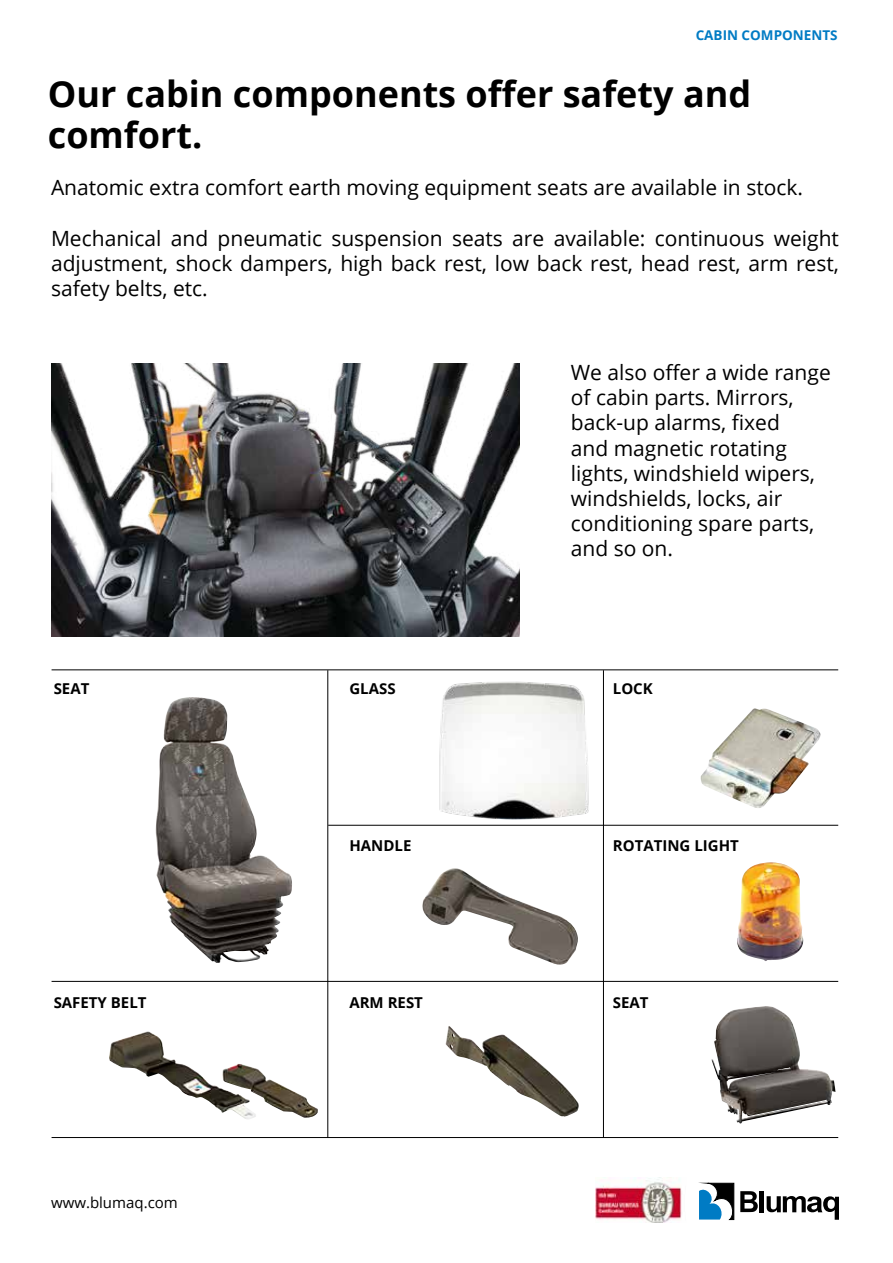
<style>
.page{position:relative;width:893px;height:1263px;background:#fff}
.page>*{position:absolute;margin:0;border:0;box-sizing:border-box;transform-origin:0 0}
.t1{font:700 36px/40.5px "Open Sans";color:#000}
.t2{font:21px/25.2px "Open Sans";color:#000;text-align:justify}
.t3{font:700 15px "Open Sans";color:#000}
.t4{font:15px "Open Sans";color:#000}
.t5{font:700 13.5px "Open Sans";color:#007bc4}
</style>
<div class="page">
<div style="left:759px;top:1191px;width:5px;height:21px;background:#000"></div>
<svg style="left:699px;top:1183px;width:59px;height:36px"></svg>
<svg style="left:767px;top:1196px;width:72px;height:24px"></svg>
<img style="left:596px;top:1177px;width:86px;height:45px">
<hr style="left:328px;top:825px;width:510px;height:1px;background:#000">
<hr style="left:52px;top:981px;width:786px;height:1px;background:#000">
<hr style="left:52px;top:1137px;width:786px;height:1px;background:#000">
<hr style="left:52px;top:669px;width:786px;height:1px;background:#000">
<hr style="left:327px;top:670px;width:1px;height:468px;background:#000">
<hr style="left:603px;top:670px;width:1px;height:468px;background:#000">
<img style="left:156px;top:697px;width:136px;height:266px">
<img style="left:422px;top:868px;width:156px;height:97px">
<img style="left:737px;top:862px;width:66px;height:99px">
<img style="left:446px;top:1026px;width:133px;height:90px">
<img style="left:711px;top:1006px;width:125px;height:117px">
<img style="left:109px;top:1031px;width:209px;height:88px">
<img style="left:700px;top:708px;width:121px;height:100px">
<img style="left:51px;top:364px;width:469px;height:272px">
<img style="left:439px;top:681px;width:150px;height:138px">
<p class="t5" style="left:696px;top:26px;width:144px">CABIN COMPONENTS</p>
<h1 class="t1" style="left:48px;top:73px;width:705px">Our cabin components offer safety and comfort.</h1>
<p class="t2" style="left:51px;top:175px;width:753px">Anatomic extra comfort earth moving equipment seats are available in stock.</p>
<p class="t2" style="left:51px;top:225px;width:789px">Mechanical and pneumatic suspension seats are available: continuous weight adjustment, shock dampers, high back rest, low back rest, head rest, arm rest, safety belts, etc.</p>
<p class="t3" style="left:54px;top:678px;width:37px">SEAT</p>
<p class="t3" style="left:54px;top:992px;width:94px">SAFETY BELT</p>
<p class="t4" style="left:51px;top:1192px;width:128px">www.blumaq.com</p>
<p class="t2" style="left:571px;top:359px;width:261px;text-align:left">We also offer a wide range of cabin parts. Mirrors, back-up alarms, fixed<br>and magnetic rotating lights, windshield wipers, windshields, locks, air conditioning spare parts, and so on.</p>
<p class="t3" style="left:349px;top:678px;width:48px">GLASS</p>
<p class="t3" style="left:613px;top:678px;width:41px">LOCK</p>
<p class="t3" style="left:349px;top:835px;width:63px">HANDLE</p>
<p class="t3" style="left:613px;top:835px;width:127px">ROTATING LIGHT</p>
<p class="t3" style="left:349px;top:992px;width:75px">ARM REST</p>
<p class="t3" style="left:613px;top:992px;width:37px">SEAT</p>
</div>
